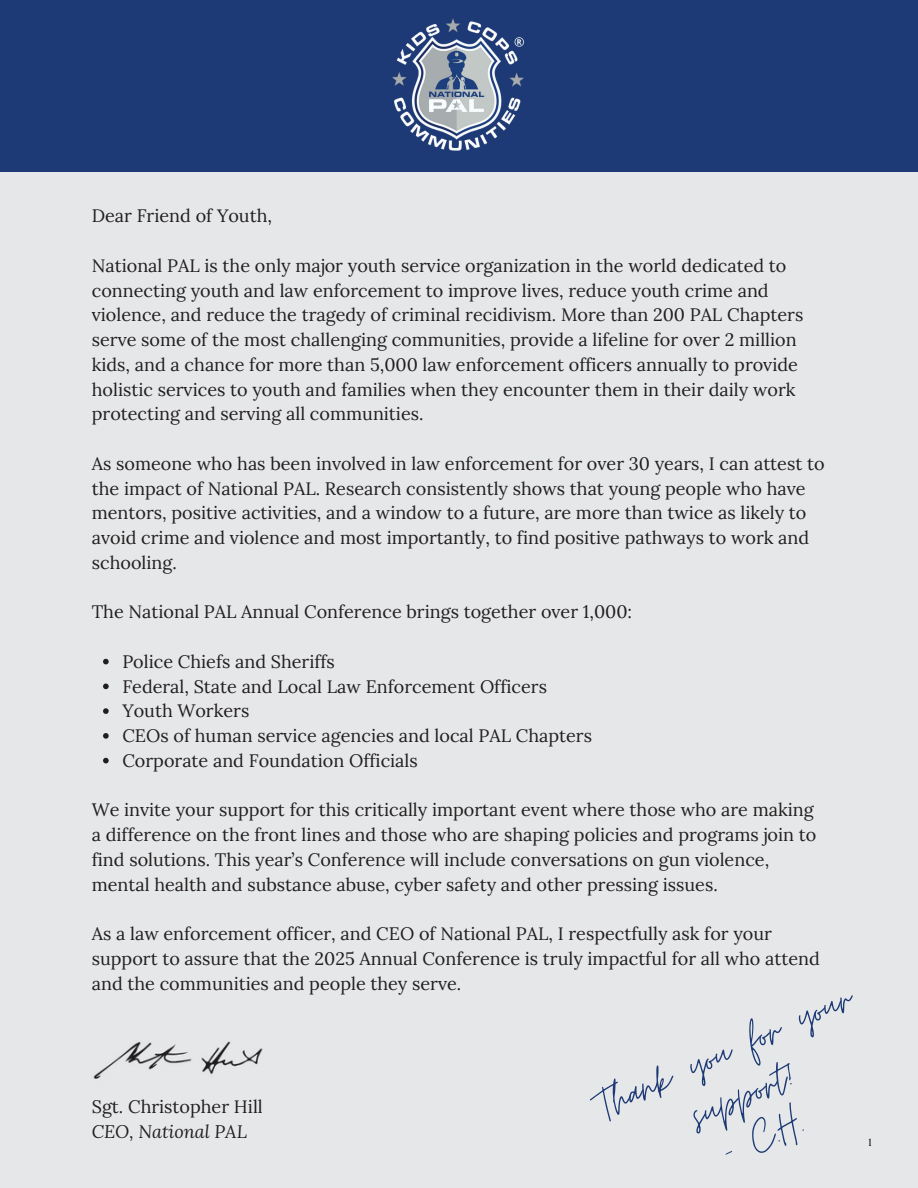
<style>
.page{position:relative;width:918px;height:1188px;background:#e5e7e8}
.page>*{position:absolute;margin:0;border:0;box-sizing:border-box;transform-origin:0 0}
.t1{font:52.5px/47.2px "Moon Time";color:#1d3a76;text-align:center}
.t2{font:18px/24.8px "Lora";color:#221e1f}
.t3{font:italic 18px "Lora";color:#221e1f}
.t4{font:10.5px "Times NRMT Pro";color:#000}
</style>
<div class="page">
<svg style="left:103px;top:659px;width:6px;height:5px"></svg>
<svg style="left:103px;top:684px;width:6px;height:5px"></svg>
<svg style="left:103px;top:708px;width:6px;height:6px"></svg>
<svg style="left:103px;top:733px;width:6px;height:6px"></svg>
<svg style="left:103px;top:758px;width:6px;height:5px"></svg>
<img style="left:93px;top:1041px;width:170px;height:38px">
<div style="left:0;top:0;width:918px;height:171px;background:#1d3a76"></div>
<img style="left:392px;top:18px;width:132px;height:133px">
<p class="t2" style="left:92px;top:203px;width:182px">Dear Friend of Youth,</p>
<p class="t2" style="left:92px;top:253px;width:713px">National PAL is the only major youth service organization in the world dedicated to connecting youth and law enforcement to improve lives, reduce youth crime and violence, and reduce the tragedy of criminal recidivism. More than 200 PAL Chapters serve some of the most challenging communities, provide a lifeline for over 2 million kids, and a chance for more than 5,000 law enforcement officers annually to provide holistic services to youth and families when they encounter them in their daily work protecting and serving all communities.</p>
<p class="t2" style="left:92px;top:451px;width:734px">As someone who has been involved in law enforcement for over 30 years, I can attest to the impact of National PAL. Research consistently shows that young people who have mentors, positive activities, and a window to a future, are more than twice as likely to avoid crime and violence and most importantly, to find positive pathways to work and schooling.</p>
<p class="t2" style="left:92px;top:599px;width:542px">The National PAL Annual Conference brings together over 1,000:</p>
<p class="t2" style="left:122px;top:649px;width:214px">Police Chiefs and Sheriffs</p>
<p class="t2" style="left:122px;top:674px;width:426px">Federal, State and Local Law Enforcement Officers</p>
<p class="t2" style="left:122px;top:698px;width:128px">Youth Workers</p>
<p class="t2" style="left:122px;top:723px;width:471px">CEOs of human service agencies and local PAL Chapters</p>
<p class="t2" style="left:122px;top:748px;width:297px">Corporate and Foundation Officials</p>
<p class="t2" style="left:92px;top:797px;width:726px">We invite your support for this critically important event where those who are making a difference on the front lines and those who are shaping policies and programs join to find solutions. This year’s Conference will include conversations on gun violence, mental health and substance abuse, cyber safety and other pressing issues.</p>
<p class="t2" style="left:92px;top:921px;width:730px">As a law enforcement officer, and CEO of National PAL, I respectfully ask for your support to assure that the 2025 Annual Conference is truly impactful for all who attend and the communities and people they serve.</p>
<p class="t1" style="left:589px;top:1087px;width:277px;rotate:-24deg">Thank you for your sup ort!</p>
<p class="t2" style="left:92px;top:1094px;width:173px">Sgt. Christopher Hill</p>
<p class="t3" style="left:92px;top:1119px;width:157px">CEO, National PAL</p>
<p class="t1" style="left:714px;top:1135px;width:87px;rotate:-24deg">- C.H.</p>
<h1 class="t4" style="left:867px;top:1138px;width:7px">1</h1>
</div>
